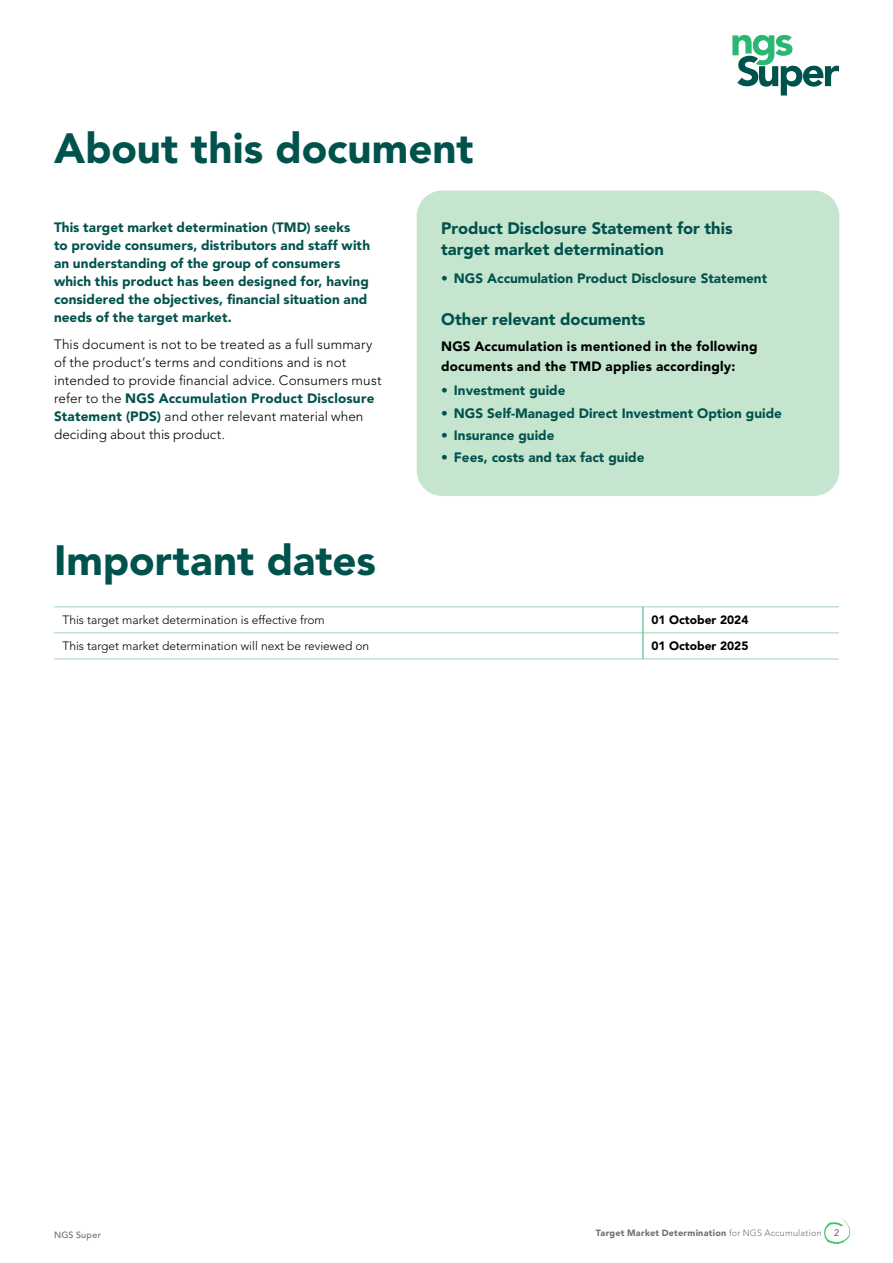
<style>
.page{position:relative;width:893px;height:1263px;background:#fff}
.page>*{position:absolute;margin:0;border:0;box-sizing:border-box;transform-origin:0 0}
.t1{font:900 42px "Avenir LT Std";color:#00524c}
.t2{font:900 16.5px/21px "Avenir LT Std";color:#01524d}
.t3{font:900 16.5px "Avenir LT Std";letter-spacing:-.005em;color:#00524c}
.t4{font:900 13.5px/18px "Avenir LT Std";letter-spacing:.005em;color:#01524d}
.t5{font:300 13.5px/18px "Avenir LT Std";letter-spacing:.01em;color:#000}
.t6{font:900 13.5px/19.5px "Avenir LT Std";letter-spacing:.015em;color:#000}
.t7{font:300 12px "Avenir LT Std";color:#000}
.t8{font:900 12px "Avenir LT Std";color:#000}
.t9{font:500 9.45px "Avenir LT Std";color:#6e6f71}
.t10{font:900 9px "Avenir LT Std";letter-spacing:.03em;color:#6e6f71}
.t11{font:500 9px "Avenir LT Std";letter-spacing:.03em;color:#6e6f71}
.s1{font-weight:900;color:#01524d}
.s2{font-weight:300}
</style>
<div class="page">
<svg style="left:732px;top:35px;width:107px;height:60px"></svg>
<div style="left:417px;top:191px;width:422px;height:305px;background:#c6e5cf;border-radius:26px"></div>
<hr style="left:54px;top:606px;width:589px;height:1px;background:#a1d5b2">
<hr style="left:643px;top:606px;width:196px;height:1px;background:#a1d5b2">
<hr style="left:54px;top:633px;width:589px;height:1px;background:#a1d5b2">
<hr style="left:643px;top:633px;width:196px;height:1px;background:#a1d5b2">
<hr style="left:54px;top:659px;width:589px;height:1px;background:#a1d5b2">
<svg style="left:643px;top:607px;width:1px;height:52px"></svg>
<hr style="left:643px;top:659px;width:196px;height:1px;background:#a1d5b2">
<svg style="left:824px;top:1217px;width:27px;height:28px"></svg>
<h1 class="t1" style="left:54px;top:122px;width:421px">About this document</h1>
<p class="t4" style="left:54px;top:218px;width:318px">This target market determination (TMD) seeks<br>to provide consumers, distributors and staff with an understanding of the group of consumers which this product has been designed for, having considered the objectives, financial situation and needs of the target market.</p>
<p class="t5" style="left:54px;top:335px;width:329px">This document is not to be treated as a full summary of the product’s terms and conditions and is not intended to provide financial advice. Consumers must refer to the <span class="s1">NGS Accumulation Product Disclosure Statement (PDS)</span> and other relevant material when deciding about this product.</p>
<h1 class="t1" style="left:54px;top:534px;width:323px">Important dates</h1>
<p class="t2" style="left:441px;top:218px;width:293px">Product Disclosure Statement for this target market determination</p>
<p class="t4" style="left:441px;top:269px;width:327px">• NGS Accumulation Product Disclosure Statement</p>
<p class="t3" style="left:441px;top:309px;width:206px">Other relevant documents</p>
<p class="t6" style="left:441px;top:337px;width:318px">NGS Accumulation is mentioned in the following documents and the TMD applies accordingly:</p>
<p class="t4" style="left:441px;top:382px;width:126px">• Investment guide</p>
<p class="t4" style="left:441px;top:404px;width:342px">• NGS Self-Managed Direct Investment Option guide</p>
<p class="t4" style="left:441px;top:426px;width:115px">• Insurance guide</p>
<p class="t4" style="left:441px;top:448px;width:205px">• Fees, costs and tax fact guide</p>
<p class="t7" style="left:63px;top:613px;width:264px">This target market determination is effective from</p>
<p class="t8" style="left:651px;top:613px;width:99px">01 October 2024</p>
<p class="t7" style="left:63px;top:639px;width:308px">This target market determination will next be reviewed on</p>
<p class="t8" style="left:651px;top:639px;width:99px">01 October 2025</p>
<p class="t11" style="left:54px;top:1230px;width:49px">NGS Super</p>
<p class="t10" style="left:596px;top:1227px;width:227px">Target Market Determination <span class="s2">for NGS Accumulation</span></p>
<p class="t9" style="left:834px;top:1227px;width:7px">2</p>
</div>
